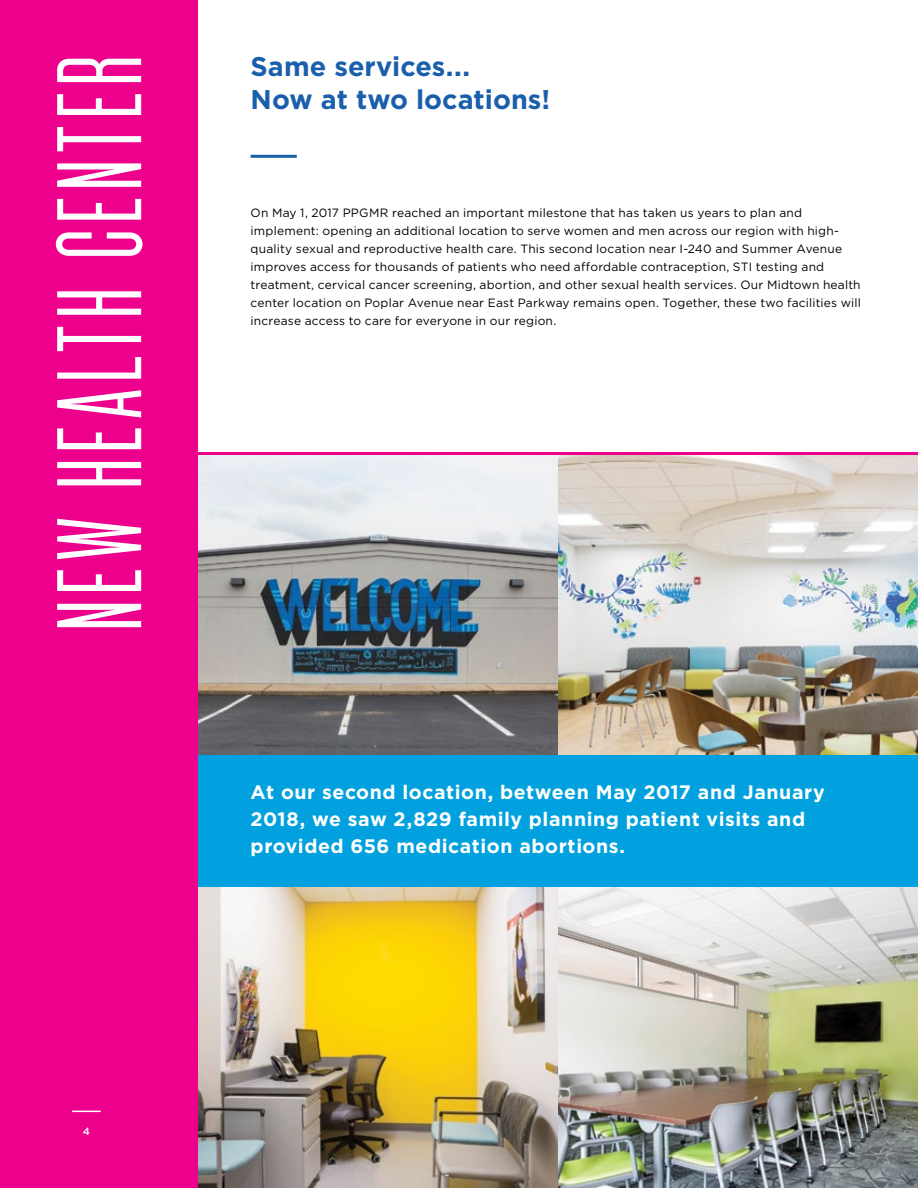
<style>
.page{position:relative;width:918px;height:1188px;background:#fff}
.page>*{position:absolute;margin:0;border:0;box-sizing:border-box;transform-origin:0 0}
.t1{font:500 105px "Cactus";letter-spacing:.04em;color:#fff}
.t2{font:700 27px/32.4px "Gotham";color:#1a5fab}
.t3{font:700 19.5px/27px "Gotham";letter-spacing:.03em;color:#fff}
.t4{font:12px/18px "Gotham";letter-spacing:.015em;color:#000}
.t5{font:500 10.5px "Gotham";color:#fff}
</style>
<div class="page">
<img style="left:198px;top:454px;width:720px;height:302px">
<img style="left:198px;top:887px;width:720px;height:301px">
<hr style="left:251px;top:155px;width:46px;height:3px;background:#1a5fab">
<div style="left:168px;top:756px;width:750px;height:131px;background:#00a1de"></div>
<div style="left:0;top:0;width:198px;height:1188px;background:#ec008c"></div>
<hr style="left:168px;top:452px;width:750px;height:2px;background:#ec008c">
<svg style="left:72px;top:1111px;width:29px;height:1px"></svg>
<h1 class="t1" style="left:31px;top:632px;width:579px;rotate:-90deg">NEW HEALTH CENTER</h1>
<p class="t5" style="left:83px;top:1125px;width:9px">4</p>
<h2 class="t2" style="left:251px;top:50px;width:301px">Same services...<br>Now at two locations!</h2>
<p class="t4" style="left:251px;top:203px;width:612px">On May 1, 2017 PPGMR reached an important milestone that has taken us years to plan and implement: opening an additional location to serve women and men across our region with high&shy;quality sexual and reproductive health care. This second location near I-240 and Summer Avenue improves access for thousands of patients who need affordable contraception, STI testing and treatment, cervical cancer screening, abortion, and other sexual health services. Our Midtown health center location on Poplar Avenue near East Parkway remains open. Together, these two facilities will increase access to care for everyone in our region.</p>
<h3 class="t3" style="left:251px;top:778px;width:576px">At our second location, between May 2017 and January<br>2018, we saw 2,829 family planning patient visits and provided 656 medication abortions.</h3>
</div>
